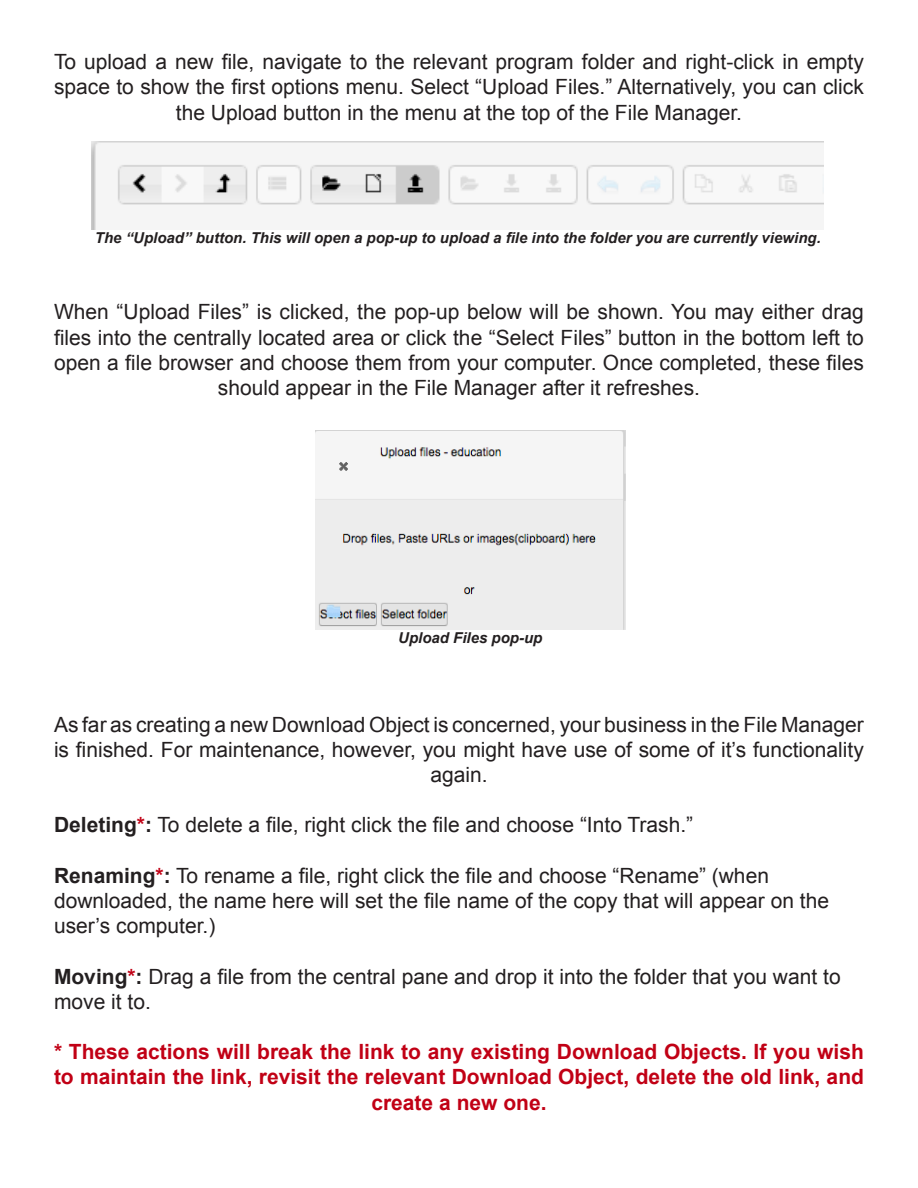
<style>
.page{position:relative;width:918px;height:1188px;background:#fff}
.page>*{position:absolute;margin:0;border:0;box-sizing:border-box;transform-origin:0 0}
.t1{font:21px/25.2px "Arial";color:#231f20;text-align:center}
.t2{font:700 21px/25.2px "Arial";color:#c10015;text-align:center}
.t3{font:italic 700 15px "Arial";color:#231f20}
.s1{font-weight:700}
.s2{font-weight:700;color:#c10015}
</style>
<div class="page">
<img style="left:92px;top:141px;width:732px;height:89px">
<img style="left:315px;top:431px;width:311px;height:199px">
<p class="t1" style="left:54px;top:50px;width:811px">To upload a new file, navigate to the relevant program folder and right-click in empty space to show the first options menu. Select “Upload Files.” Alternatively, you can click the Upload button in the menu at the top of the File Manager.</p>
<p class="t3" style="left:95px;top:228px;width:727px">The “Upload” button. This will open a pop-up to upload a file into the folder you are currently viewing.</p>
<p class="t1" style="left:54px;top:300px;width:811px">When “Upload Files” is clicked, the pop-up below will be shown. You may either drag files into the centrally located area or click the “Select Files” button in the bottom left to open a file browser and choose them from your computer. Once completed, these files should appear in the File Manager after it refreshes.</p>
<p class="t3" style="left:398px;top:628px;width:146px">Upload Files pop-up</p>
<p class="t1" style="left:54px;top:712px;width:811px">As far as creating a new Download Object is concerned, your business in the File Manager is finished. For maintenance, however, you might have use of some of it’s functionality again.</p>
<p class="t1" style="left:54px;top:813px;width:641px"><span class="s1">Deleting</span><span class="s2">*</span><span class="s1">:</span> To delete a file, right click the file and choose “Into Trash.”</p>
<p class="t1" style="left:54px;top:863px;width:777px;text-align:left"><span class="s1">Renaming</span><span class="s2">*</span><span class="s1">:</span> To rename a file, right click the file and choose “Rename” (when downloaded, the name here will set the file name of the copy that will appear on the user’s computer.)</p>
<p class="t1" style="left:54px;top:964px;width:788px;text-align:left"><span class="s1">Moving</span><span class="s2">*</span><span class="s1">:</span> Drag a file from the central pane and drop it into the folder that you want to move it to.</p>
<p class="t2" style="left:54px;top:1040px;width:812px">* These actions will break the link to any existing Download Objects. If you wish to maintain the link, revisit the relevant Download Object, delete the old link, and create a new one.</p>
</div>
